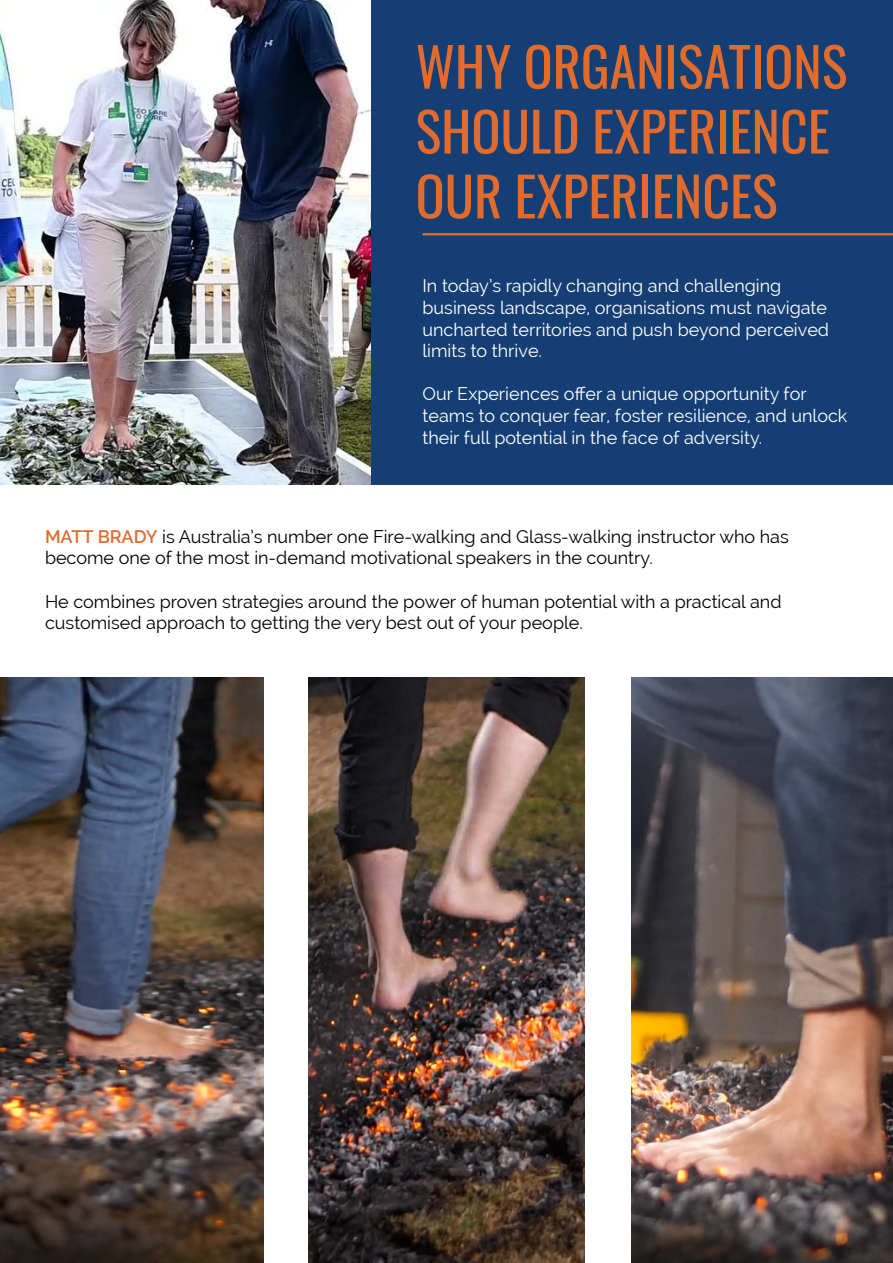
<style>
.page{position:relative;width:893px;height:1263px;background:#fff}
.page>*{position:absolute;margin:0;border:0;box-sizing:border-box;transform-origin:0 0}
.t1{font:54px/64.8px "Oswald";color:#e06b2d}
.t2{font:18px/21.6px "Raleway";color:#fff}
.t3{font:18px/21.6px "Raleway";color:#000}
.s1{font-weight:600;color:#e06b2d}
</style>
<div class="page">
<div style="left:0;top:0;width:893px;height:484px;background:#153f74"></div>
<hr style="left:422px;top:233px;width:471px;height:2px;background:#e06b2d">
<img style="left:0;top:0;width:371px;height:484px">
<img style="left:0;top:677px;width:263px;height:586px">
<img style="left:308px;top:677px;width:277px;height:586px">
<img style="left:632px;top:677px;width:261px;height:586px">
<h1 class="t1" style="left:416px;top:29px;width:433px">WHY ORGANISATIONS<br>SHOULD EXPERIENCE<br>OUR EXPERIENCES</h1>
<p class="t2" style="left:422px;top:275px;width:408px">In today’s rapidly changing and challenging business landscape, organisations must navigate uncharted territories and push beyond perceived limits to thrive.</p>
<p class="t2" style="left:422px;top:383px;width:426px">Our Experiences offer a unique opportunity for teams to conquer fear, foster resilience, and unlock their full potential in the face of adversity.</p>
<p class="t3" style="left:45px;top:525px;width:745px"><span class="s1">MATT BRADY</span> is Australia’s number one Fire-walking and Glass-walking instructor who has become one of the most in-demand motivational speakers in the country.</p>
<p class="t3" style="left:45px;top:590px;width:738px">He combines proven strategies around the power of human potential with a practical and customised approach to getting the very best out of your people.</p>
</div>
